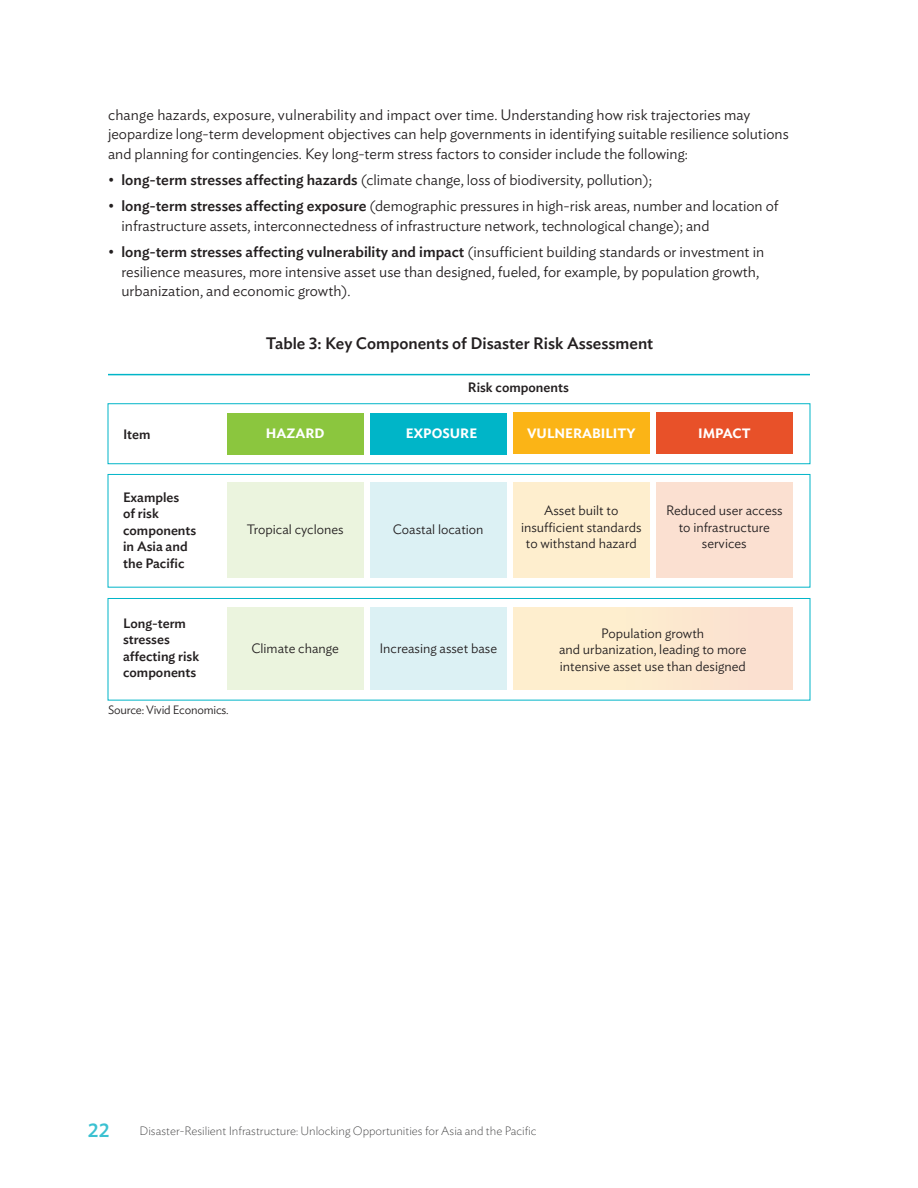
<style>
.page{position:relative;width:918px;height:1188px;background:#fff}
.page>*{position:absolute;margin:0;border:0;box-sizing:border-box;transform-origin:0 0}
.t1{font:500 19.5px "Ideal Sans";color:#3bc1d1}
.t2{font:500 16.5px "Ideal Sans";color:#231f20}
.List_Paragraph{font:300 15px/19.5px "Ideal Sans";color:#231f20}
.t3{font:300 13.5px/16.5px "Ideal Sans";color:#231f20;text-align:center}
.List_Paragraph-2{font:500 13.5px/16.5px "Ideal Sans";color:#231f20}
.List_Paragraph-3{font:600 13.5px "Ideal Sans";color:#fff}
.t4{font:200 12px "Ideal Sans";color:#3e3e3f}
.t5{font:300 12px "Ideal Sans";letter-spacing:-.015em;color:#231f20}
.s1{font-weight:500}
</style>
<div class="page">
<div style="left:227px;top:413px;width:137px;height:42px;background:#8bc63e"></div>
<div style="left:370px;top:413px;width:137px;height:42px;background:#00b5c8"></div>
<div style="left:513px;top:413px;width:137px;height:41px;background:#fbb416"></div>
<div style="left:656px;top:413px;width:137px;height:41px;background:#e85129"></div>
<div style="left:227px;top:483px;width:137px;height:95px;background:#ebf4de"></div>
<div style="left:370px;top:483px;width:137px;height:95px;background:#dcf1f4"></div>
<div style="left:513px;top:483px;width:137px;height:95px;background:#feeece"></div>
<div style="left:656px;top:483px;width:137px;height:95px;background:#fbe0d1"></div>
<div style="left:227px;top:608px;width:137px;height:82px;background:#ebf4de"></div>
<div style="left:370px;top:608px;width:137px;height:82px;background:#dcf1f4"></div>
<div style="left:513px;top:608px;width:280px;height:82px;background:#feeece"></div>
<hr style="left:108px;top:374px;width:702px;height:1px;background:#00b5c8">
<div style="left:108px;top:403px;width:702px;height:61px;border:1px solid #00b5c8"></div>
<div style="left:108px;top:474px;width:702px;height:114px;border:1px solid #00b5c8"></div>
<div style="left:108px;top:598px;width:702px;height:102px;border:1px solid #00b5c8"></div>
<p class="List_Paragraph" style="left:108px;top:104px;width:682px">change hazards, exposure, vulnerability and impact over time. Understanding how risk trajectories may jeopardize long-term development objectives can help governments in identifying suitable resilience solutions and planning for contingencies. Key long-term stress factors to consider include the following:</p>
<p class="List_Paragraph" style="left:108px;top:169px;width:545px">• <span class="s1">long-term stresses affecting hazards</span> (climate change, loss of biodiversity, pollution);</p>
<p class="List_Paragraph" style="left:122px;top:195px;width:659px;text-indent:-14px">• <span class="s1">long-term stresses affecting exposure</span> (demographic pressures in high-risk areas, number and location of infrastructure assets, interconnectedness of infrastructure network, technological change); and</p>
<p class="List_Paragraph" style="left:122px;top:241px;width:644px;text-indent:-14px">• <span class="s1">long-term stresses affecting vulnerability and impact</span> (insufficient building standards or investment in resilience measures, more intensive asset use than designed, fueled, for example, by population growth, urbanization, and economic growth).</p>
<p class="t2" style="left:266px;top:330px;width:389px">Table 3: Key Components of Disaster Risk Assessment</p>
<p class="List_Paragraph-2" style="left:468px;top:378px;width:102px">Risk components</p>
<p class="List_Paragraph-3" style="left:266px;top:423px;width:60px">HAZARD</p>
<p class="List_Paragraph-3" style="left:406px;top:423px;width:73px">EXPOSURE</p>
<p class="List_Paragraph-3" style="left:527px;top:423px;width:110px">VULNERABILITY</p>
<p class="List_Paragraph-3" style="left:698px;top:423px;width:54px">IMPACT</p>
<p class="List_Paragraph-2" style="left:123px;top:425px;width:29px">Item</p>
<p class="List_Paragraph-2" style="left:123px;top:488px;width:75px">Examples<br>of risk components in Asia and the Pacific</p>
<p class="t3" style="left:247px;top:520px;width:98px">Tropical cyclones</p>
<p class="t3" style="left:393px;top:520px;width:92px">Coastal location</p>
<p class="List_Paragraph-2" style="left:123px;top:614px;width:77px">Long-term stresses affecting risk components</p>
<p class="t5" style="left:108px;top:700px;width:122px">Source: Vivid Economics.</p>
<p class="t3" style="left:251px;top:639px;width:89px">Climate change</p>
<p class="t3" style="left:379px;top:639px;width:119px">Increasing asset base</p>
<p class="t3" style="left:521px;top:501px;width:122px">Asset built to insufficient standards to withstand hazard</p>
<p class="t3" style="left:666px;top:501px;width:118px">Reduced user access to infrastructure services</p>
<p class="t3" style="left:559px;top:623px;width:189px">Population growth<br>and urbanization, leading to more</p>
<p class="t3" style="left:560px;top:656px;width:187px">intensive asset use than designed</p>
<h1 class="t1" style="left:88px;top:1116px;width:23px">22</h1>
<p class="t4" style="left:140px;top:1121px;width:399px">Disaster-Resilient Infrastructure: Unlocking Opportunities for Asia and the Pacific</p>
</div>
